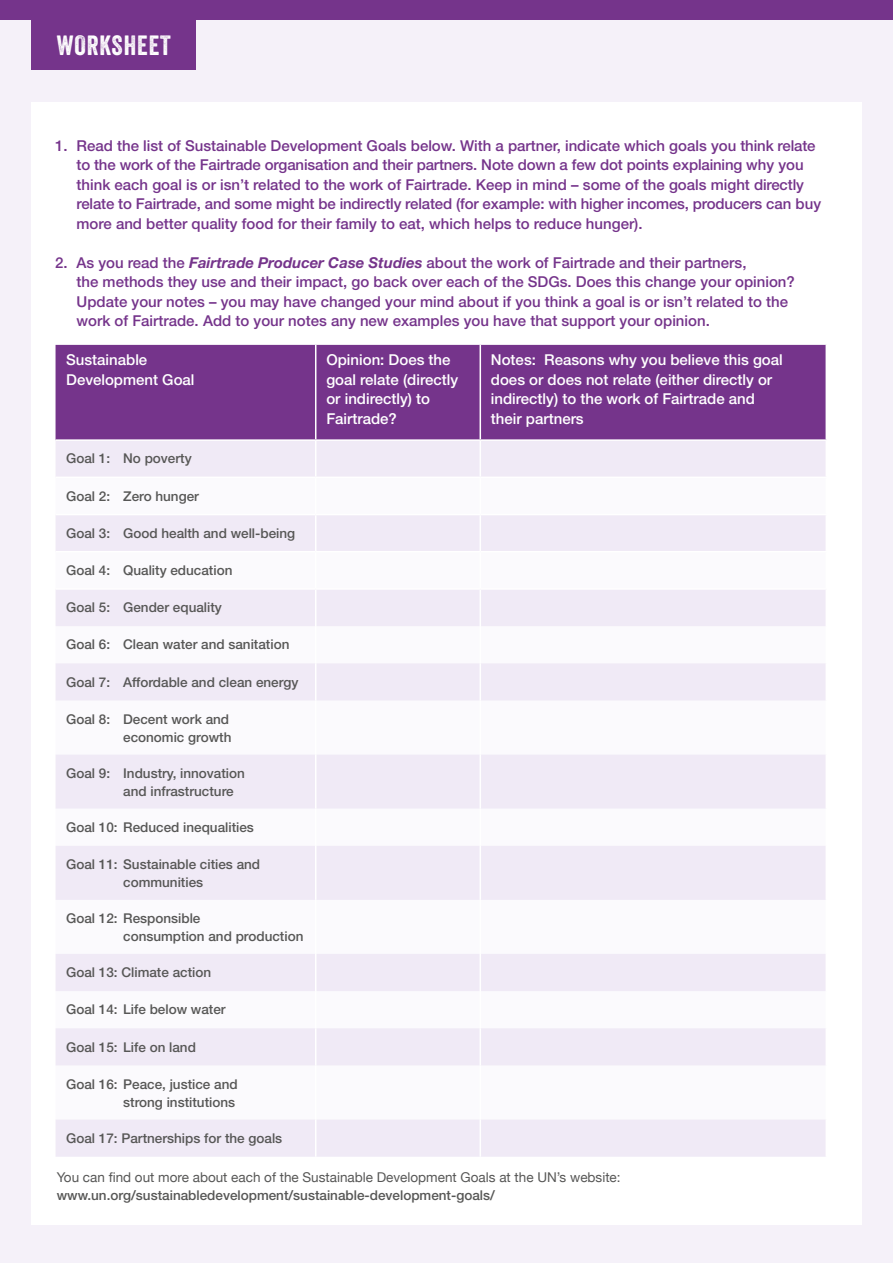
<style>
.page{position:relative;width:893px;height:1263px;background:#f5f1f9}
.page>*{position:absolute;margin:0;border:0;box-sizing:border-box;transform-origin:0 0}
.t1{font:27px "Veneer";letter-spacing:.035em;color:#fff}
.t2{font:500 15px/19.5px "Helvetica Neue";color:#75348b}
.t3{font:500 15px/19.5px "Helvetica Neue";color:#fff}
.t4{font:500 13.5px/18px "Helvetica Neue";color:#575756;text-align:right}
.t5{font:13.5px "Helvetica Neue";color:#575756}
.s1{font-weight:700;font-style:italic}
</style>
<div class="page">
<div style="left:32px;top:102px;width:830px;height:1123px;background:#fff"></div>
<div style="left:0;top:0;width:893px;height:19px;background:#75348b"></div>
<div style="left:32px;top:0;width:164px;height:69px;background:#75348b"></div>
<div style="left:56px;top:345px;width:770px;height:94px;background:#75348b"></div>
<div style="left:56px;top:441px;width:770px;height:36px;background:#f0eaf6"></div>
<svg style="left:56px;top:515px;width:770px;height:642px;fill:#f0eaf6"></svg>
<hr style="left:315px;top:345px;width:1px;height:94px;background:#fff">
<hr style="left:315px;top:441px;width:1px;height:36px;background:#fff">
<hr style="left:315px;top:515px;width:1px;height:36px;background:#fff">
<hr style="left:56px;top:551px;width:260px;height:1px;background:#fff">
<hr style="left:315px;top:552px;width:1px;height:36px;background:#fff">
<hr style="left:56px;top:588px;width:260px;height:2px;background:#fff">
<hr style="left:315px;top:590px;width:1px;height:36px;background:#fff">
<hr style="left:315px;top:626px;width:1px;height:37px;background:#fff">
<hr style="left:315px;top:663px;width:1px;height:37px;background:#fff">
<hr style="left:315px;top:700px;width:1px;height:54px;background:#fff">
<hr style="left:315px;top:754px;width:1px;height:55px;background:#fff">
<hr style="left:315px;top:809px;width:1px;height:37px;background:#fff">
<hr style="left:315px;top:846px;width:1px;height:54px;background:#fff">
<hr style="left:315px;top:900px;width:1px;height:54px;background:#fff">
<hr style="left:315px;top:954px;width:1px;height:37px;background:#fff">
<hr style="left:315px;top:991px;width:1px;height:37px;background:#fff">
<hr style="left:315px;top:1028px;width:1px;height:37px;background:#fff">
<hr style="left:315px;top:1065px;width:1px;height:54px;background:#fff">
<hr style="left:315px;top:1119px;width:1px;height:38px;background:#fff">
<hr style="left:480px;top:345px;width:1px;height:94px;background:#fff">
<hr style="left:480px;top:441px;width:1px;height:36px;background:#fff">
<hr style="left:480px;top:515px;width:1px;height:36px;background:#fff">
<hr style="left:316px;top:551px;width:164px;height:1px;background:#fff">
<hr style="left:480px;top:552px;width:1px;height:36px;background:#fff">
<hr style="left:316px;top:588px;width:164px;height:2px;background:#fff">
<hr style="left:480px;top:590px;width:1px;height:36px;background:#fff">
<hr style="left:480px;top:626px;width:1px;height:37px;background:#fff">
<hr style="left:480px;top:663px;width:1px;height:37px;background:#fff">
<hr style="left:480px;top:700px;width:1px;height:54px;background:#fff">
<hr style="left:480px;top:754px;width:1px;height:55px;background:#fff">
<hr style="left:480px;top:809px;width:1px;height:37px;background:#fff">
<hr style="left:480px;top:846px;width:1px;height:54px;background:#fff">
<hr style="left:480px;top:900px;width:1px;height:54px;background:#fff">
<hr style="left:480px;top:954px;width:1px;height:37px;background:#fff">
<hr style="left:480px;top:991px;width:1px;height:37px;background:#fff">
<hr style="left:480px;top:1028px;width:1px;height:37px;background:#fff">
<hr style="left:480px;top:1065px;width:1px;height:54px;background:#fff">
<hr style="left:480px;top:1119px;width:1px;height:38px;background:#fff">
<hr style="left:480px;top:551px;width:347px;height:1px;background:#fff">
<hr style="left:480px;top:588px;width:347px;height:2px;background:#fff">
<h1 class="t1" style="left:57px;top:28px;width:116px">WORKSHEET</h1>
<p class="t2" style="left:77px;top:135px;width:746px;text-indent:-21px">1. Read the list of Sustainable Development Goals below. With a partner, indicate which goals you think relate to the work of the Fairtrade organisation and their partners. Note down a few dot points explaining why you think each goal is or isn’t related to the work of Fairtrade. Keep in mind – some of the goals might directly relate to Fairtrade, and some might be indirectly related (for example: with higher incomes, producers can buy more and better quality food for their family to eat, which helps to reduce hunger).</p>
<p class="t2" style="left:77px;top:252px;width:720px;text-indent:-21px">2. As you read the <span class="s1">Fairtrade Producer Case Studies</span> about the work of Fairtrade and their partners,<br>the methods they use and their impact, go back over each of the SDGs. Does this change your opinion?<br>Update your notes – you may have changed your mind about if you think a goal is or isn’t related to the work of Fairtrade. Add to your notes any new examples you have that support your opinion.</p>
<p class="t3" style="left:66px;top:350px;width:130px">Sustainable<br>Development Goal</p>
<p class="t3" style="left:326px;top:350px;width:133px">Opinion: Does the goal relate (directly or indirectly) to<br>Fairtrade?</p>
<p class="t3" style="left:491px;top:350px;width:293px">Notes: Reasons why you believe this goal does or does not relate (either directly or indirectly) to the work of Fairtrade and their partners</p>
<p class="t4" style="left:66px;top:449px;width:127px">Goal 1: No poverty</p>
<p class="t4" style="left:66px;top:487px;width:134px">Goal 2: Zero hunger</p>
<p class="t4" style="left:66px;top:524px;width:231px">Goal 3: Good health and well-being</p>
<p class="t4" style="left:66px;top:561px;width:168px">Goal 4: Quality education</p>
<p class="t4" style="left:66px;top:598px;width:157px">Goal 5: Gender equality</p>
<p class="t4" style="left:66px;top:635px;width:225px">Goal 6: Clean water and sanitation</p>
<p class="t4" style="left:66px;top:673px;width:234px">Goal 7: Affordable and clean energy</p>
<p class="t4" style="left:66px;top:710px;width:167px">Goal 8: Decent work and economic growth</p>
<p class="t4" style="left:123px;top:764px;width:123px;text-align:left;text-indent:-57px">Goal 9: Industry, innovation and infrastructure</p>
<p class="t4" style="left:66px;top:818px;width:189px">Goal 10: Reduced inequalities</p>
<p class="t4" style="left:66px;top:855px;width:196px;text-align:center">Goal 11: Sustainable cities and communities</p>
<p class="t4" style="left:123px;top:909px;width:182px;text-align:left;text-indent:-57px">Goal 12: Responsible<br>consumption and production</p>
<p class="t4" style="left:66px;top:963px;width:147px">Goal 13: Climate action</p>
<p class="t4" style="left:66px;top:1000px;width:161px">Goal 14: Life below water</p>
<p class="t4" style="left:66px;top:1037px;width:131px">Goal 15: Life on land</p>
<p class="t4" style="left:66px;top:1075px;width:173px">Goal 16: Peace, justice and strong institutions</p>
<p class="t4" style="left:66px;top:1129px;width:218px">Goal 17: Partnerships for the goals</p>
<p class="t5" style="left:57px;top:1168px;width:565px">You can find out more about each of the Sustainable Development Goals at the UN’s website:</p>
<p class="t4" style="left:57px;top:1186px;width:440px">www.un.org/sustainabledevelopment/sustainable-development-goals/</p>
</div>
